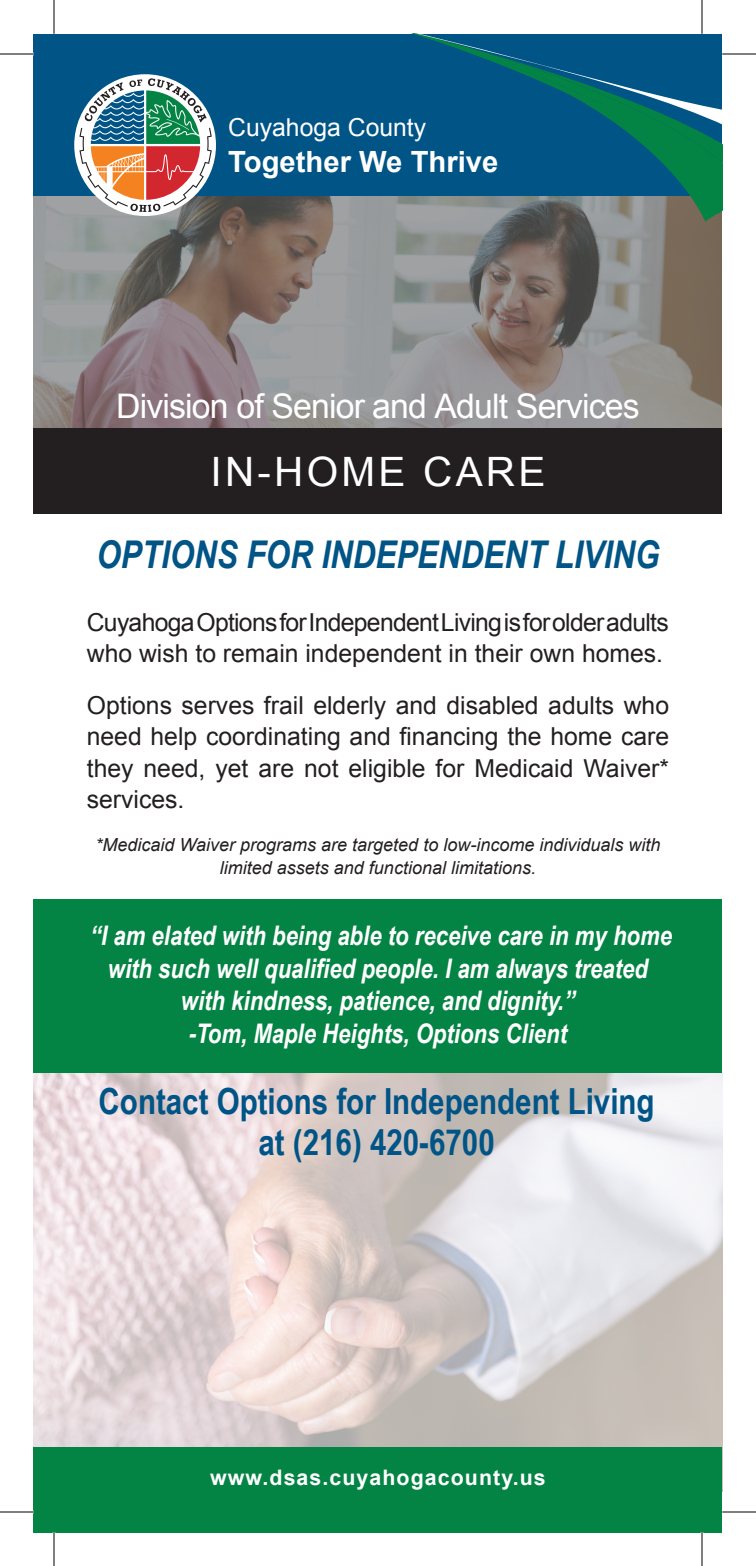
<style>
.page{position:relative;width:756px;height:1566px;background:#fff}
.page>*{position:absolute;margin:0;border:0;box-sizing:border-box;transform-origin:0 0}
.t1{font:40.5px "Arial";letter-spacing:.08em;color:#fff}
.t2{font:italic 700 38.25px "Arial Narrow";color:#015486}
.Body_text{font:700 36px/40.5px "Arial Narrow";color:#015486;text-align:center}
.t3{font:33.75px "Arial";letter-spacing:-.025em;color:#fff}
.t4{font:700 29.25px "Arial";color:#fff}
.t5{font:italic 700 27px/32.4px "Arial Narrow";color:#fff;text-align:center}
.Body_text-2{font:24.75px/31.5px "Arial";color:#231f20;text-align:justify}
.Body_text-3{font:24.75px/31.5px "Arial";letter-spacing:-.03em;color:#231f20}
.t6{font:24.75px "Arial";color:#fff}
.t7{font:700 21.38px "Arial";letter-spacing:.05em;color:#fff}
.Body_text-4{font:italic 18px/22.5px "Arial";color:#231f20;text-align:center}
</style>
<div class="page">
<img style="left:34px;top:196px;width:688px;height:232px">
<div style="left:34px;top:34px;width:688px;height:162px;background:#015486"></div>
<img style="left:34px;top:1073px;width:688px;height:374px">
<div style="left:34px;top:428px;width:688px;height:86px;background:#231f20"></div>
<div style="left:34px;top:1447px;width:688px;height:85px;background:#048444"></div>
<div style="left:34px;top:900px;width:688px;height:173px;background:#048444"></div>
<svg style="left:399px;top:34px;width:323px;height:187px"></svg>
<div style="left:74px;top:74px;width:142px;height:142px;background:#fff;border-radius:50%"></div>
<svg style="left:79px;top:78px;width:133px;height:134px"></svg>
<hr style="left:0;top:54px;width:34px;height:1px;background:#000">
<hr style="left:722px;top:54px;width:34px;height:1px;background:#000">
<hr style="left:0;top:1512px;width:34px;height:1px;background:#000">
<hr style="left:722px;top:1512px;width:34px;height:1px;background:#000">
<hr style="left:54px;top:0;width:1px;height:34px;background:#000">
<hr style="left:54px;top:1532px;width:1px;height:34px;background:#000">
<hr style="left:702px;top:0;width:1px;height:34px;background:#000">
<hr style="left:702px;top:1532px;width:1px;height:34px;background:#000">
<p class="t6" style="left:228px;top:111px;width:200px">Cuyahoga County</p>
<p class="t4" style="left:228px;top:143px;width:272px">Together We Thrive</p>
<p class="t3" style="left:116px;top:384px;width:525px">Division of Senior and Adult Services</p>
<p class="t1" style="left:211px;top:445px;width:336px">IN-HOME CARE</p>
<p class="t2" style="left:97px;top:525px;width:564px">OPTIONS FOR INDEPENDENT LIVING</p>
<p class="Body_text-3" style="left:87px;top:606px;width:583px">Cuyahoga Options for Independent Living is for older adults who wish to remain independent in their own homes.</p>
<p class="Body_text-2" style="left:87px;top:690px;width:584px">Options serves frail elderly and disabled adults who need help coordinating and financing the home care they need, yet are not eligible for Medicaid Waiver* services.</p>
<p class="Body_text-4" style="left:96px;top:834px;width:566px">*Medicaid Waiver programs are targeted to low-income individuals with limited assets and functional limitations.</p>
<p class="t5" style="left:90px;top:918px;width:584px">“I am elated with being able to receive care in my home with such well qualified people. I am always treated with kindness, patience, and dignity.”</p>
<p class="t5" style="left:189px;top:1016px;width:380px">-Tom, Maple Heights, Options Client</p>
<p class="Body_text" style="left:99px;top:1079px;width:558px">Contact Options for Independent Living at (216) 420-6700</p>
<p class="t7" style="left:210px;top:1463px;width:337px">www.dsas.cuyahogacounty.us</p>
</div>
